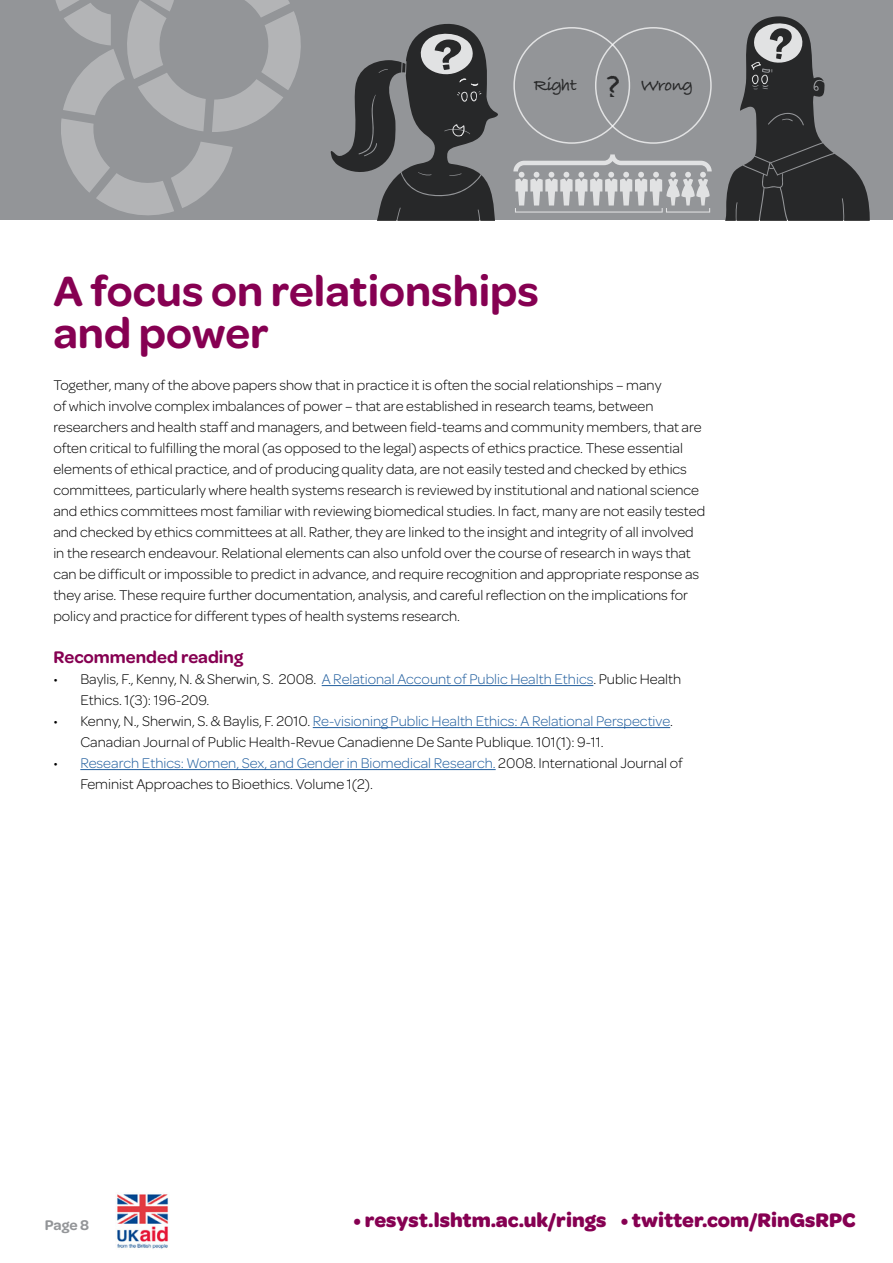
<style>
.page{position:relative;width:893px;height:1263px;background:#fff}
.page>*{position:absolute;margin:0;border:0;box-sizing:border-box;transform-origin:0 0}
.t1{font:600 45px/42px "Omnes";color:#860052}
.t2{font:700 21px "Omnes";color:#860052}
.t3{font:600 18px "Omnes";color:#860052}
.t4{font:700 18px "Bradley Hand ITCTT";letter-spacing:-.02em;color:#000}
.t5{font:300 15px/21px "Omnes";color:#000}
.t6{font:600 15px "Omnes";color:#939598}
.s1{font-size:38.85px}
.s2{color:#215e9e}
</style>
<div class="page">
<div style="left:0;top:0;width:893px;height:220px;background:#939598"></div>
<svg style="left:55px;top:0;width:246px;height:216px"></svg>
<img style="left:117px;top:1194px;width:52px;height:55px">
<svg style="left:330px;top:23px;width:168px;height:197px"></svg>
<svg style="left:725px;top:16px;width:145px;height:204px"></svg>
<svg style="left:513px;top:154px;width:199px;height:59px"></svg>
<div style="left:513px;top:27px;width:117px;height:117px;border:2px solid #fff;border-radius:50%"></div>
<div style="left:595px;top:27px;width:117px;height:117px;border:2px solid #fff;border-radius:50%"></div>
<hr style="left:322px;top:685px;width:271px;height:1px;background:#215e9e">
<hr style="left:313px;top:727px;width:357px;height:1px;background:#215e9e">
<hr style="left:80px;top:769px;width:416px;height:1px;background:#215e9e">
<p class="t4" style="left:534px;top:71px;width:161px">Right <span class="s1">?</span> Wrong</p>
<h1 class="t1" style="left:53px;top:268px;width:487px">A focus on relationships and power</h1>
<p class="t5" style="left:53px;top:374px;width:653px">Together, many of the above papers show that in practice it is often the social relationships – many<br>of which involve complex imbalances of power – that are established in research teams, between researchers and health staff and managers, and between field-teams and community members, that are often critical to fulfilling the moral (as opposed to the legal) aspects of ethics practice. These essential elements of ethical practice, and of producing quality data, are not easily tested and checked by ethics committees, particularly where health systems research is reviewed by institutional and national science and ethics committees most familiar with reviewing biomedical studies. In fact, many are not easily tested and checked by ethics committees at all. Rather, they are linked to the insight and integrity of all involved in the research endeavour. Relational elements can also unfold over the course of research in ways that can be difficult or impossible to predict in advance, and require recognition and appropriate response as they arise. These require further documentation, analysis, and careful reflection on the implications for policy and practice for different types of health systems research.</p>
<p class="t3" style="left:53px;top:644px;width:191px">Recommended reading</p>
<p class="t5" style="left:80px;top:668px;width:602px;text-indent:-27px">• Baylis, F., Kenny, N. &amp; Sherwin, S. 2008. <span class="s2">A Relational Account of Public Health Ethics</span>. Public Health<br>Ethics. 1(3): 196-209.</p>
<p class="t5" style="left:80px;top:710px;width:594px;text-indent:-27px">• Kenny, N., Sherwin, S. &amp; Baylis, F. 2010. <span class="s2">Re-visioning Public Health Ethics: A Relational Perspective</span>.<br>Canadian Journal of Public Health-Revue Canadienne De Sante Publique. 101(1): 9-11.</p>
<p class="t5" style="left:80px;top:752px;width:604px;text-indent:-27px">• <span class="s2">Research Ethics: Women, Sex, and Gender in Biomedical Research.</span> 2008. International Journal of<br>Feminist Approaches to Bioethics. Volume 1(2).</p>
<p class="t6" style="left:45px;top:1214px;width:46px">Page 8</p>
<h2 class="t2" style="left:354px;top:1204px;width:504px">• resyst.lshtm.ac.uk/rings • twitter.com/RinGsRPC</h2>
</div>
